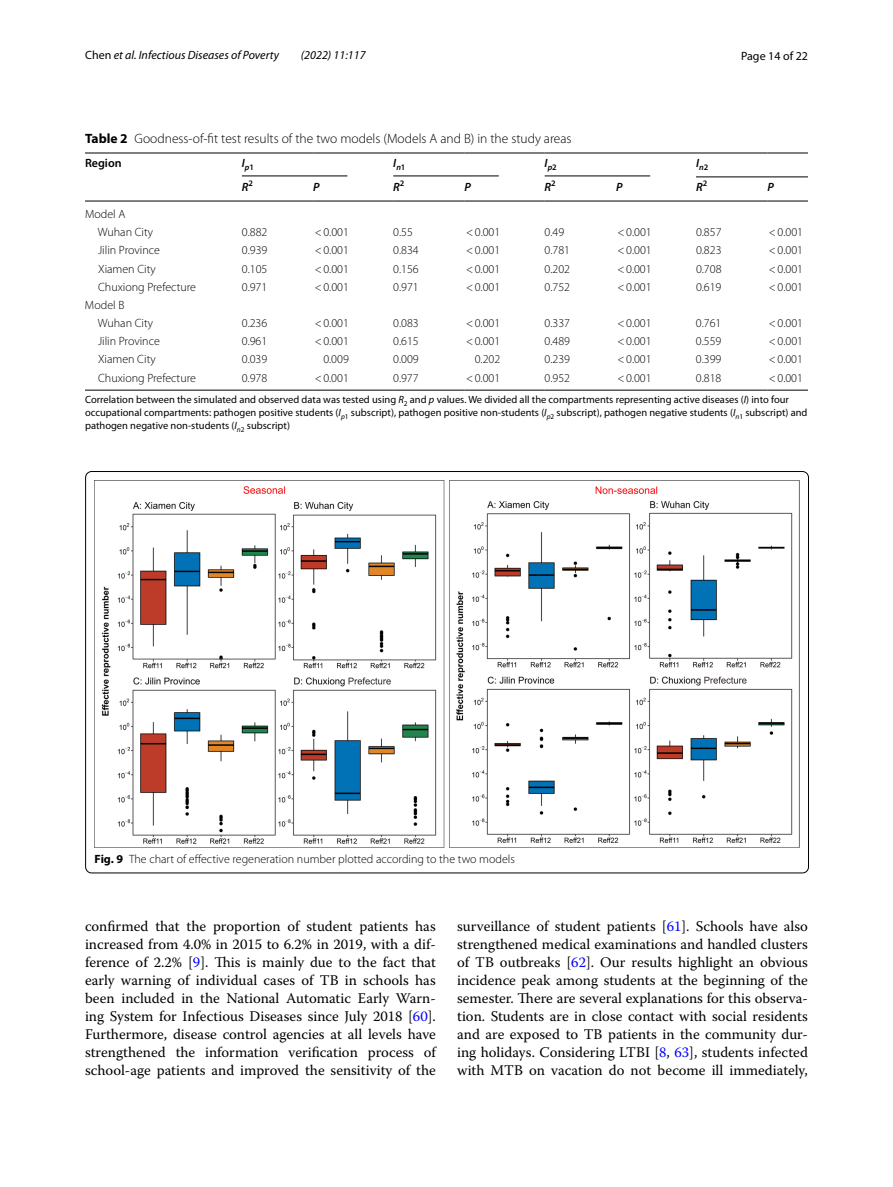
<style>
.page{position:relative;width:893px;height:1187px;background:#fff}
.page>*{position:absolute;margin:0;border:0;box-sizing:border-box;transform-origin:0 0}
.t1{font:14.7px/18px "Warnock Pro";color:#000;text-align:justify}
.t2{font:300 13.5px "Myriad Pro";color:#000}
.t3{font:300 12px/18.1px "Myriad Pro";color:#000}
.t4{font:italic 12px "Myriad Pro";color:#000}
.t5{font:italic 600 12px "Myriad Pro";color:#000}
.t6{font:12px "Myriad Pro";color:#000}
.t7{font:600 12px "Myriad Pro";color:#000}
.t8{font:10.5px/12.8px "Myriad Pro";color:#000}
.s1{font-style:normal}
.s2{font-weight:700}
.s3{font-style:italic}
.s4{color:#00f}
</style>
<div class="page">
<hr style="left:85px;top:153px;width:157px;height:1px;background:#000">
<hr style="left:85px;top:201px;width:157px;height:1px;background:#000">
<hr style="left:242px;top:153px;width:71px;height:1px;background:#000">
<hr style="left:313px;top:153px;width:80px;height:1px;background:#000">
<hr style="left:393px;top:153px;width:72px;height:1px;background:#000">
<hr style="left:465px;top:153px;width:80px;height:1px;background:#000">
<hr style="left:545px;top:153px;width:71px;height:1px;background:#000">
<hr style="left:616px;top:153px;width:80px;height:1px;background:#000">
<hr style="left:696px;top:153px;width:71px;height:1px;background:#000">
<hr style="left:767px;top:153px;width:41px;height:1px;background:#000">
<hr style="left:242px;top:201px;width:71px;height:1px;background:#000">
<hr style="left:313px;top:201px;width:80px;height:1px;background:#000">
<hr style="left:393px;top:201px;width:72px;height:1px;background:#000">
<hr style="left:465px;top:201px;width:80px;height:1px;background:#000">
<hr style="left:545px;top:201px;width:71px;height:1px;background:#000">
<hr style="left:616px;top:201px;width:80px;height:1px;background:#000">
<hr style="left:696px;top:201px;width:71px;height:1px;background:#000">
<hr style="left:767px;top:201px;width:41px;height:1px;background:#000">
<hr style="left:85px;top:390px;width:157px;height:1px;background:#000">
<hr style="left:242px;top:390px;width:71px;height:1px;background:#000">
<hr style="left:313px;top:390px;width:80px;height:1px;background:#000">
<hr style="left:393px;top:390px;width:72px;height:1px;background:#000">
<hr style="left:465px;top:390px;width:80px;height:1px;background:#000">
<hr style="left:545px;top:390px;width:71px;height:1px;background:#000">
<hr style="left:616px;top:390px;width:80px;height:1px;background:#000">
<hr style="left:696px;top:390px;width:71px;height:1px;background:#000">
<hr style="left:767px;top:390px;width:41px;height:1px;background:#000">
<hr style="left:242px;top:176px;width:105px;height:1px;background:#000">
<hr style="left:393px;top:176px;width:106px;height:1px;background:#000">
<hr style="left:545px;top:176px;width:105px;height:1px;background:#000">
<hr style="left:696px;top:177px;width:112px;height:1px;background:#000">
<img style="left:94px;top:480px;width:706px;height:367px">
<p class="t4" style="left:85px;top:48px;width:195px"><span class="s1">Chen</span> et al. Infectious Diseases of Poverty</p>
<p class="t4" style="left:301px;top:48px;width:66px">(2022) 11:117</p>
<p class="t6" style="left:741px;top:48px;width:68px">Page 14 of 22</p>
<p class="t2" style="left:85px;top:131px;width:488px"><span class="s2">Table 2</span> Goodness-of-fit test results of the two models (Models A and B) in the study areas</p>
<p class="t7" style="left:85px;top:156px;width:38px">Region</p>
<p class="t5" style="left:242px;top:156px;width:14px">I<sub>p</sub><sub>1</sub></p>
<p class="t5" style="left:393px;top:156px;width:14px">I<sub>n</sub><sub>1</sub></p>
<p class="t5" style="left:545px;top:156px;width:14px">I<sub>p</sub><sub>2</sub></p>
<p class="t5" style="left:696px;top:156px;width:14px">I<sub>n</sub><sub>2</sub></p>
<p class="t5" style="left:242px;top:179px;width:13px">R<sup>2</sup></p>
<p class="t5" style="left:313px;top:179px;width:8px">P</p>
<p class="t5" style="left:393px;top:179px;width:13px">R<sup>2</sup></p>
<p class="t5" style="left:465px;top:179px;width:8px">P</p>
<p class="t5" style="left:545px;top:179px;width:13px">R<sup>2</sup></p>
<p class="t5" style="left:616px;top:179px;width:8px">P</p>
<p class="t5" style="left:696px;top:179px;width:13px">R<sup>2</sup></p>
<p class="t5" style="left:767px;top:179px;width:8px">P</p>
<p class="t3" style="left:98px;top:205px;width:57px;text-indent:-13px">Model A<br>Wuhan City</p>
<p class="t3" style="left:242px;top:223px;width:27px">0.882</p>
<p class="t3" style="left:315px;top:223px;width:36px">&lt;0.001</p>
<p class="t3" style="left:393px;top:223px;width:21px">0.55</p>
<p class="t3" style="left:466px;top:223px;width:36px">&lt;0.001</p>
<p class="t3" style="left:545px;top:223px;width:21px">0.49</p>
<p class="t3" style="left:618px;top:223px;width:36px">&lt;0.001</p>
<p class="t3" style="left:696px;top:223px;width:27px">0.857</p>
<p class="t3" style="left:769px;top:223px;width:36px">&lt;0.001</p>
<p class="t3" style="left:98px;top:241px;width:63px">Jilin Province</p>
<p class="t3" style="left:242px;top:241px;width:27px">0.939</p>
<p class="t3" style="left:315px;top:241px;width:36px">&lt;0.001</p>
<p class="t3" style="left:393px;top:241px;width:27px">0.834</p>
<p class="t3" style="left:466px;top:241px;width:36px">&lt;0.001</p>
<p class="t3" style="left:545px;top:241px;width:27px">0.781</p>
<p class="t3" style="left:617px;top:241px;width:36px">&lt;0.001</p>
<p class="t3" style="left:696px;top:241px;width:27px">0.823</p>
<p class="t3" style="left:769px;top:241px;width:36px">&lt;0.001</p>
<p class="t3" style="left:98px;top:259px;width:59px">Xiamen City</p>
<p class="t3" style="left:242px;top:259px;width:27px">0.105</p>
<p class="t3" style="left:315px;top:259px;width:36px">&lt;0.001</p>
<p class="t3" style="left:393px;top:259px;width:27px">0.156</p>
<p class="t3" style="left:466px;top:259px;width:36px">&lt;0.001</p>
<p class="t3" style="left:545px;top:259px;width:27px">0.202</p>
<p class="t3" style="left:617px;top:259px;width:36px">&lt;0.001</p>
<p class="t3" style="left:696px;top:259px;width:27px">0.708</p>
<p class="t3" style="left:769px;top:259px;width:36px">&lt;0.001</p>
<p class="t3" style="left:98px;top:278px;width:99px">Chuxiong Prefecture</p>
<p class="t3" style="left:242px;top:278px;width:27px">0.971</p>
<p class="t3" style="left:315px;top:278px;width:36px">&lt;0.001</p>
<p class="t3" style="left:393px;top:278px;width:27px">0.971</p>
<p class="t3" style="left:466px;top:278px;width:36px">&lt;0.001</p>
<p class="t3" style="left:545px;top:278px;width:27px">0.752</p>
<p class="t3" style="left:617px;top:278px;width:36px">&lt;0.001</p>
<p class="t3" style="left:696px;top:278px;width:27px">0.619</p>
<p class="t3" style="left:769px;top:278px;width:36px">&lt;0.001</p>
<p class="t3" style="left:98px;top:296px;width:57px;text-indent:-13px">Model B<br>Wuhan City</p>
<p class="t3" style="left:242px;top:314px;width:27px">0.236</p>
<p class="t3" style="left:315px;top:314px;width:36px">&lt;0.001</p>
<p class="t3" style="left:393px;top:314px;width:27px">0.083</p>
<p class="t3" style="left:466px;top:314px;width:36px">&lt;0.001</p>
<p class="t3" style="left:545px;top:314px;width:27px">0.337</p>
<p class="t3" style="left:617px;top:314px;width:36px">&lt;0.001</p>
<p class="t3" style="left:696px;top:314px;width:27px">0.761</p>
<p class="t3" style="left:769px;top:314px;width:36px">&lt;0.001</p>
<p class="t3" style="left:98px;top:332px;width:63px">Jilin Province</p>
<p class="t3" style="left:242px;top:332px;width:27px">0.961</p>
<p class="t3" style="left:315px;top:332px;width:36px">&lt;0.001</p>
<p class="t3" style="left:393px;top:332px;width:27px">0.615</p>
<p class="t3" style="left:466px;top:332px;width:36px">&lt;0.001</p>
<p class="t3" style="left:545px;top:332px;width:27px">0.489</p>
<p class="t3" style="left:617px;top:332px;width:36px">&lt;0.001</p>
<p class="t3" style="left:696px;top:332px;width:27px">0.559</p>
<p class="t3" style="left:769px;top:332px;width:36px">&lt;0.001</p>
<p class="t3" style="left:98px;top:350px;width:59px">Xiamen City</p>
<p class="t3" style="left:242px;top:350px;width:27px">0.039</p>
<p class="t3" style="left:323px;top:350px;width:27px">0.009</p>
<p class="t3" style="left:393px;top:350px;width:27px">0.009</p>
<p class="t3" style="left:475px;top:350px;width:27px">0.202</p>
<p class="t3" style="left:545px;top:350px;width:27px">0.239</p>
<p class="t3" style="left:617px;top:350px;width:36px">&lt;0.001</p>
<p class="t3" style="left:696px;top:350px;width:27px">0.399</p>
<p class="t3" style="left:769px;top:350px;width:36px">&lt;0.001</p>
<p class="t3" style="left:98px;top:368px;width:99px">Chuxiong Prefecture</p>
<p class="t3" style="left:242px;top:368px;width:27px">0.978</p>
<p class="t3" style="left:315px;top:368px;width:36px">&lt;0.001</p>
<p class="t3" style="left:393px;top:368px;width:27px">0.977</p>
<p class="t3" style="left:466px;top:368px;width:36px">&lt;0.001</p>
<p class="t3" style="left:545px;top:368px;width:27px">0.952</p>
<p class="t3" style="left:617px;top:368px;width:36px">&lt;0.001</p>
<p class="t3" style="left:696px;top:368px;width:27px">0.818</p>
<p class="t3" style="left:769px;top:368px;width:36px">&lt;0.001</p>
<p class="t8" style="left:85px;top:393px;width:724px">Correlation between the simulated and observed data was tested using <span class="s3">R</span><sub>2</sub> and <span class="s3">p</span> values. We divided all the compartments representing active diseases (<span class="s3">I</span>) into four occupational compartments: pathogen positive students (<span class="s3">I</span><sub>p</sub><sub>1</sub> subscript), pathogen positive non-students (<span class="s3">I</span><sub>p</sub><sub>2</sub> subscript), pathogen negative students (<span class="s3">I</span><sub>n</sub><sub>1</sub> subscript) and pathogen negative non-students (<span class="s3">I</span><sub>n</sub><sub>2</sub> subscript)</p>
<p class="t3" style="left:95px;top:850px;width:422px"><span class="s2">Fig. 9</span> The chart of effective regeneration number plotted according to the two models</p>
<p class="t1" style="left:85px;top:917px;width:352px">confirmed that the proportion of student patients has increased from 4.0% in 2015 to 6.2% in 2019, with a dif&shy;ference of 2.2% [<span class="s4">9</span>]. This is mainly due to the fact that early warning of individual cases of TB in schools has been included in the National Automatic Early Warn&shy;ing System for Infectious Diseases since July 2018 [<span class="s4">60</span>].<br>Furthermore, disease control agencies at all levels have strengthened the information verification process of school-age patients and improved the sensitivity of the</p>
<p class="t1" style="left:457px;top:917px;width:352px">surveillance of student patients [<span class="s4">61</span>]. Schools have also strengthened medical examinations and handled clusters of TB outbreaks [<span class="s4">62</span>]. Our results highlight an obvious incidence peak among students at the beginning of the semester. There are several explanations for this observa&shy;tion. Students are in close contact with social residents and are exposed to TB patients in the community dur&shy;ing holidays. Considering LTBI [<span class="s4">8</span>, <span class="s4">63</span>], students infected with MTB on vacation do not become ill immediately,</p>
</div>
